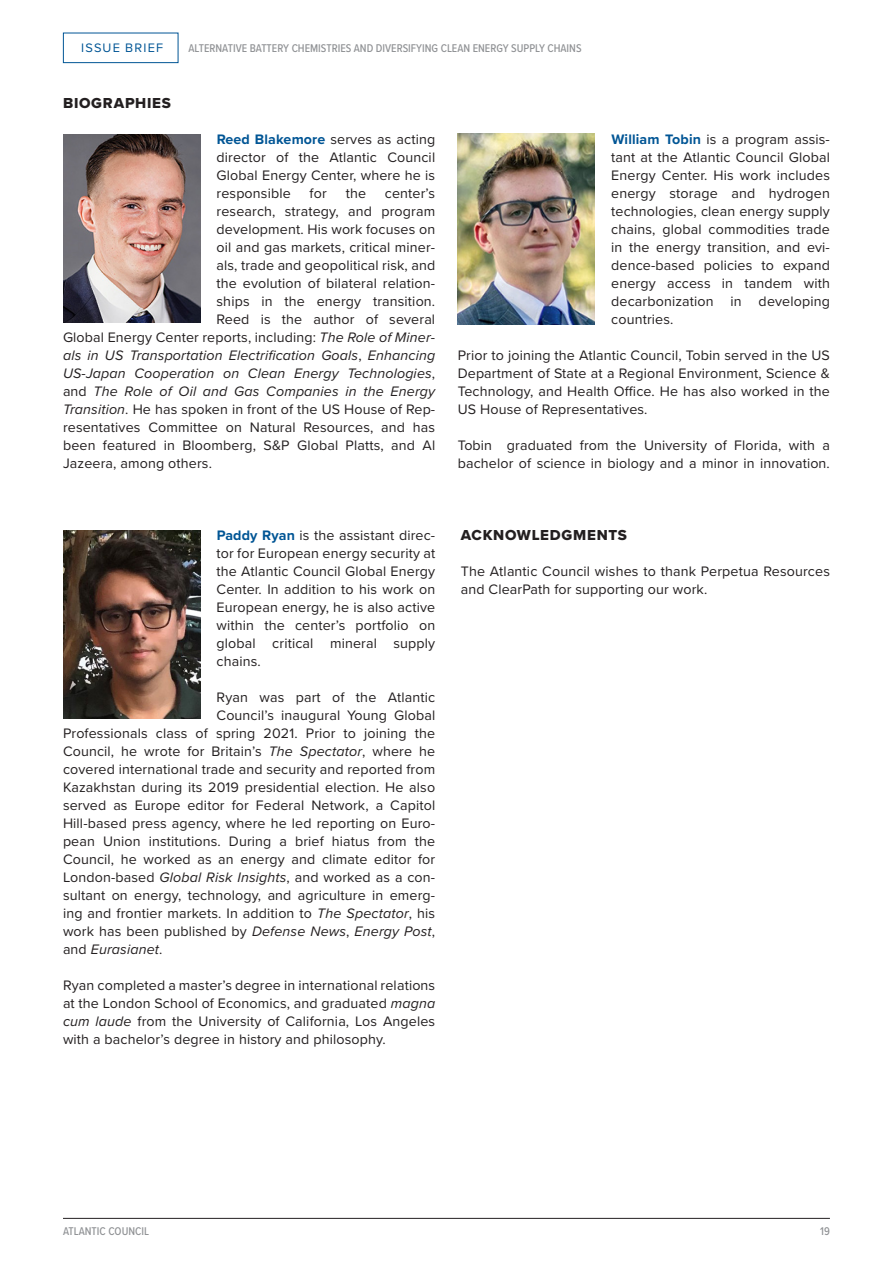
<style>
.page{position:relative;width:893px;height:1263px;background:#fff}
.page>*{position:absolute;margin:0;border:0;box-sizing:border-box;transform-origin:0 0}
.IB_-_section_head{font:15px "Proxima Nova Extrabld";letter-spacing:.05em;color:#231f20}
.IB_-_newtext{font:14.25px/18px "Proxima Nova";letter-spacing:.01em;color:#231f20;text-align:justify}
.IB_-_newtext-2{font:italic 14.25px "Proxima Nova";letter-spacing:.01em;color:#231f20}
.t1{font:12.75px "Proxima Nova";letter-spacing:.095em;color:#005595}
.t2{font:500 11.7px "Proxima Nova Cond";color:#8f9194}
.s1{font-weight:700;color:#005595}
.s2{font-style:italic}
.s3{font-style:normal}
</style>
<div class="page">
<div style="left:63px;top:33px;width:115px;height:30px;background:#fff;border:1px solid #005595"></div>
<hr style="left:63px;top:1218px;width:767px;height:1px;background:#231f20">
<img style="left:63px;top:134px;width:137px;height:188px">
<img style="left:63px;top:530px;width:137px;height:188px">
<img style="left:458px;top:134px;width:137px;height:190px">
<p class="t1" style="left:81px;top:38px;width:84px">ISSUE BRIEF</p>
<p class="t2" style="left:188px;top:40px;width:395px">ALTERNATIVE BATTERY CHEMISTRIES AND DIVERSIFYING CLEAN ENERGY SUPPLY CHAINS</p>
<p class="IB_-_section_head" style="left:63px;top:92px;width:110px">BIOGRAPHIES</p>
<p class="IB_-_newtext" style="left:217px;top:130px;width:220px"><span class="s1">Reed Blakemore</span> serves as acting director of the Atlantic Council Global Energy Center, where he is responsible</p>
<p class="IB_-_newtext" style="left:310px;top:184px;width:19px">for</p>
<p class="IB_-_newtext" style="left:346px;top:184px;width:22px">the</p>
<p class="IB_-_newtext" style="left:385px;top:184px;width:52px">center’s</p>
<p class="IB_-_newtext" style="left:217px;top:202px;width:220px">research, strategy, and program</p>
<p class="IB_-_newtext" style="left:217px;top:220px;width:220px">development. His work focuses on</p>
<p class="IB_-_newtext" style="left:217px;top:238px;width:220px">oil and gas markets, critical miner-</p>
<p class="IB_-_newtext" style="left:217px;top:256px;width:220px">als, trade and geopolitical risk, and</p>
<p class="IB_-_newtext" style="left:217px;top:274px;width:220px">the evolution of bilateral relation-</p>
<p class="IB_-_newtext" style="left:217px;top:292px;width:220px">ships in the energy transition.</p>
<p class="IB_-_newtext" style="left:217px;top:310px;width:220px">Reed is the author of several</p>
<p class="IB_-_newtext" style="left:63px;top:328px;width:374px">Global Energy Center reports, including: <span class="s2">The Role of Miner-</span></p>
<p class="IB_-_newtext-2" style="left:63px;top:345px;width:374px">als in US Transportation Electrification Goals<span class="s3">,</span> Enhancing</p>
<p class="IB_-_newtext-2" style="left:63px;top:363px;width:374px">US-Japan Cooperation on Clean Energy Technologies<span class="s3">,</span></p>
<p class="IB_-_newtext-2" style="left:63px;top:381px;width:374px"><span class="s3">and</span> The Role of Oil and Gas Companies in the Energy</p>
<p class="IB_-_newtext" style="left:63px;top:400px;width:374px"><span class="s2">Transition</span>. He has spoken in front of the US House of Rep-</p>
<p class="IB_-_newtext" style="left:63px;top:418px;width:374px">resentatives Committee on Natural Resources, and has</p>
<p class="IB_-_newtext" style="left:63px;top:436px;width:374px">been featured in Bloomberg, S&amp;P Global Platts, and Al</p>
<p class="IB_-_newtext" style="left:63px;top:454px;width:150px">Jazeera, among others.</p>
<p class="IB_-_newtext" style="left:611px;top:130px;width:220px"><span class="s1">William Tobin</span> is a program assis&shy;tant at the Atlantic Council Global Energy Center. His work includes energy storage and hydrogen technologies, clean energy supply chains, global commodities trade in the energy transition, and evi&shy;dence-based policies to expand energy access in tandem with decarbonization in developing countries.</p>
<p class="IB_-_newtext" style="left:458px;top:346px;width:374px">Prior to joining the Atlantic Council, Tobin served in the US Department of State at a Regional Environment, Science &amp; Technology, and Health Office. He has also worked in the US House of Representatives.</p>
<p class="IB_-_newtext" style="left:458px;top:436px;width:374px">Tobin graduated from the University of Florida, with a bachelor of science in biology and a minor in innovation.</p>
<p class="IB_-_newtext" style="left:217px;top:526px;width:220px"><span class="s1">Paddy Ryan</span> is the assistant direc&shy;tor for European energy security at the Atlantic Council Global Energy Center. In addition to his work on European energy, he is also active within the center’s portfolio on global critical mineral supply chains.</p>
<p class="IB_-_newtext" style="left:217px;top:688px;width:220px">Ryan was part of the Atlantic</p>
<p class="IB_-_newtext" style="left:217px;top:706px;width:220px">Council’s inaugural Young Global</p>
<p class="IB_-_newtext" style="left:63px;top:724px;width:374px">Professionals class of spring 2021. Prior to joining the</p>
<p class="IB_-_newtext" style="left:63px;top:742px;width:374px">Council, he wrote for Britain’s <span class="s2">The Spectator</span>, where he</p>
<p class="IB_-_newtext" style="left:63px;top:760px;width:374px">covered international trade and security and reported from</p>
<p class="IB_-_newtext" style="left:63px;top:778px;width:374px">Kazakhstan during its 2019 presidential election. He also</p>
<p class="IB_-_newtext" style="left:63px;top:796px;width:374px">served as Europe editor for Federal Network, a Capitol</p>
<p class="IB_-_newtext" style="left:63px;top:814px;width:374px">Hill-based press agency, where he led reporting on Euro-</p>
<p class="IB_-_newtext" style="left:63px;top:832px;width:374px">pean Union institutions. During a brief hiatus from the</p>
<p class="IB_-_newtext" style="left:63px;top:850px;width:374px">Council, he worked as an energy and climate editor for</p>
<p class="IB_-_newtext" style="left:63px;top:868px;width:374px">London-based <span class="s2">Global Risk Insights</span>, and worked as a con-</p>
<p class="IB_-_newtext" style="left:63px;top:886px;width:374px">sultant on energy, technology, and agriculture in emerg-</p>
<p class="IB_-_newtext" style="left:63px;top:904px;width:374px">ing and frontier markets. In addition to <span class="s2">The Spectator</span>, his</p>
<p class="IB_-_newtext" style="left:63px;top:922px;width:374px">work has been published by <span class="s2">Defense News</span>, <span class="s2">Energy Post</span>,</p>
<p class="IB_-_newtext-2" style="left:63px;top:939px;width:101px"><span class="s3">and</span> Eurasianet<span class="s3">.</span></p>
<p class="IB_-_newtext" style="left:63px;top:976px;width:374px">Ryan completed a master’s degree in international relations at the London School of Economics, and graduated <span class="s2">magna cum laude</span> from the University of California, Los Angeles with a bachelor’s degree in history and philosophy.</p>
<p class="IB_-_section_head" style="left:461px;top:524px;width:168px">ACKNOWLEDGMENTS</p>
<p class="IB_-_newtext" style="left:461px;top:562px;width:371px">The Atlantic Council wishes to thank Perpetua Resources and ClearPath for supporting our work.</p>
<p class="t2" style="left:63px;top:1222px;width:88px">ATLANTIC COUNCIL</p>
<p class="t2" style="left:820px;top:1222px;width:11px">19</p>
</div>
